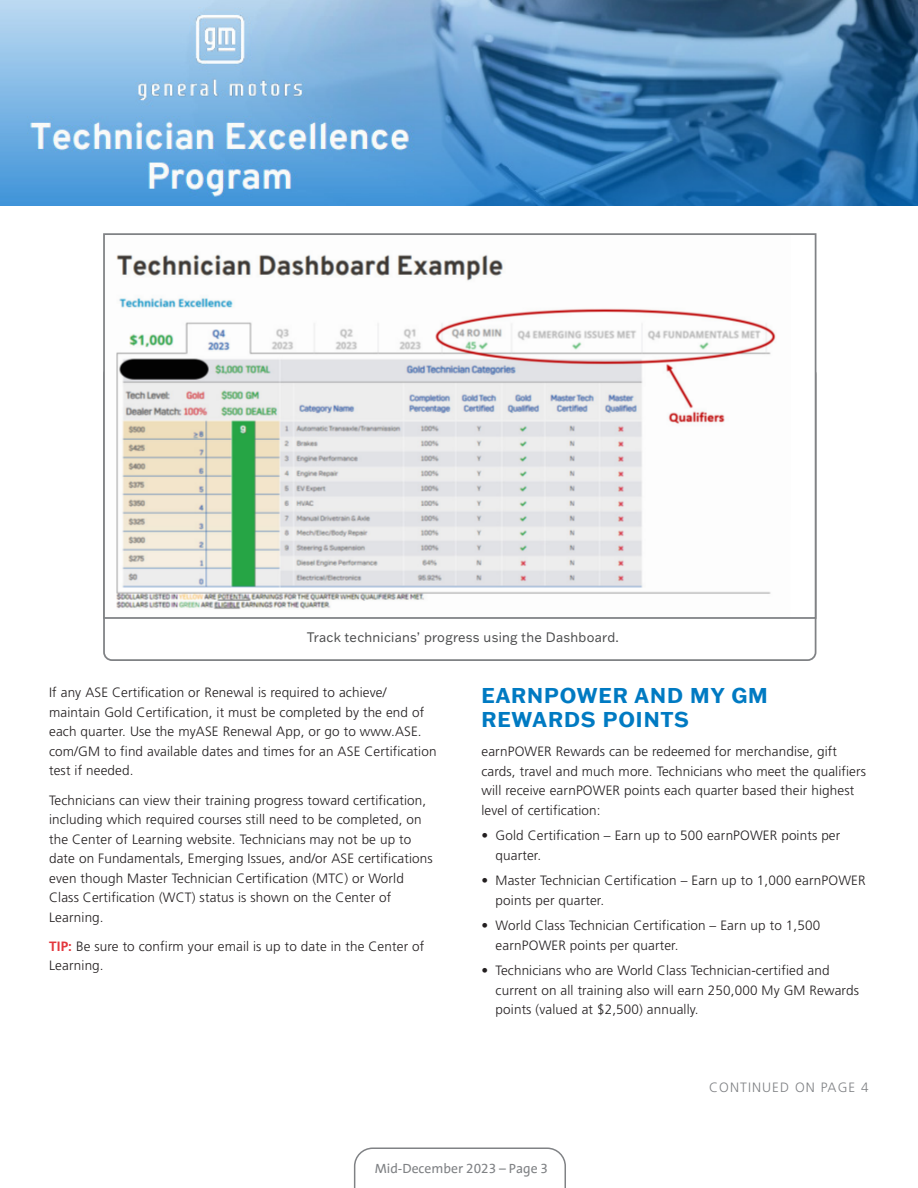
<style>
.page{position:relative;width:918px;height:1188px;background:#fff}
.page>*{position:absolute;margin:0;border:0;box-sizing:border-box;transform-origin:0 0}
._2019_subheads_300{font:700 21px/24px "Franklin Gothic ATF";letter-spacing:.04em;color:#007ac2}
._2019_body_copy{font:300 13.5px/19.5px "Frutiger";letter-spacing:.01em;color:#231f20}
._2019_bullets{font:300 13.5px/19.5px "Frutiger";letter-spacing:.01em;color:#231f20}
._2019_captions{font:13.5px "Franklin Gothic ATF";letter-spacing:.02em;color:#4b4c4d;scale:.95 1}
.t1{font:13.5px "GM Sans";color:#808285}
._2019_continued{font:300 13.5px "Frutiger";letter-spacing:.08em;color:#808285}
.s1{font-weight:700;color:#e3373d}
</style>
<div class="page">
<svg style="left:354px;top:1148px;width:212px;height:40px"></svg>
<img style="left:116px;top:254px;width:660px;height:356px">
<div style="left:103px;top:233px;width:713px;height:386px;border:2px solid #808285"></div>
<img style="left:1px;top:1px;width:917px;height:204px">
<p class="_2019_captions" style="left:307px;top:629px;width:330px">Track technicians’ progress using the Dashboard.</p>
<p class="_2019_body_copy" style="left:49px;top:683px;width:389px">If any ASE Certification or Renewal is required to achieve/ maintain Gold Certification, it must be completed by the end of each quarter. Use the myASE Renewal App, or go to www.ASE. com/GM to find available dates and times for an ASE Certification test if needed.</p>
<p class="_2019_body_copy" style="left:49px;top:790px;width:385px">Technicians can view their training progress toward certification, including which required courses still need to be completed, on the Center of Learning website. Technicians may not be up to date on Fundamentals, Emerging Issues, and/or ASE certifications even though Master Technician Certification (MTC) or World Class Certification (WCT) status is shown on the Center of Learning.</p>
<p class="_2019_body_copy" style="left:49px;top:936px;width:377px"><span class="s1">TIP:</span> Be sure to confirm your email is up to date in the Center of<br>Learning.</p>
<p class="_2019_subheads_300" style="left:482px;top:683px;width:288px">EARNPOWER AND MY GM<br>REWARDS POINTS</p>
<p class="_2019_body_copy" style="left:482px;top:742px;width:386px">earnPOWER Rewards can be redeemed for merchandise, gift cards, travel and much more. Technicians who meet the qualifiers will receive earnPOWER points each quarter based their highest level of certification:</p>
<p class="_2019_bullets" style="left:496px;top:826px;width:346px;text-indent:-14px">• Gold Certification – Earn up to 500 earnPOWER points per quarter.</p>
<p class="_2019_bullets" style="left:496px;top:871px;width:371px;text-indent:-14px">• Master Technician Certification – Earn up to 1,000 earnPOWER points per quarter.</p>
<p class="_2019_bullets" style="left:496px;top:916px;width:326px;text-indent:-14px">• World Class Technician Certification – Earn up to 1,500 earnPOWER points per quarter.</p>
<p class="_2019_bullets" style="left:496px;top:961px;width:365px;text-indent:-14px">• Technicians who are World Class Technician-certified and current on all training also will earn 250,000 My GM Rewards points (valued at $2,500) annually.</p>
<p class="_2019_continued" style="left:709px;top:1080px;width:161px">CONTINUED ON PAGE 4</p>
<p class="t1" style="left:375px;top:1161px;width:175px">Mid-December 2023 – Page 3</p>
</div>
